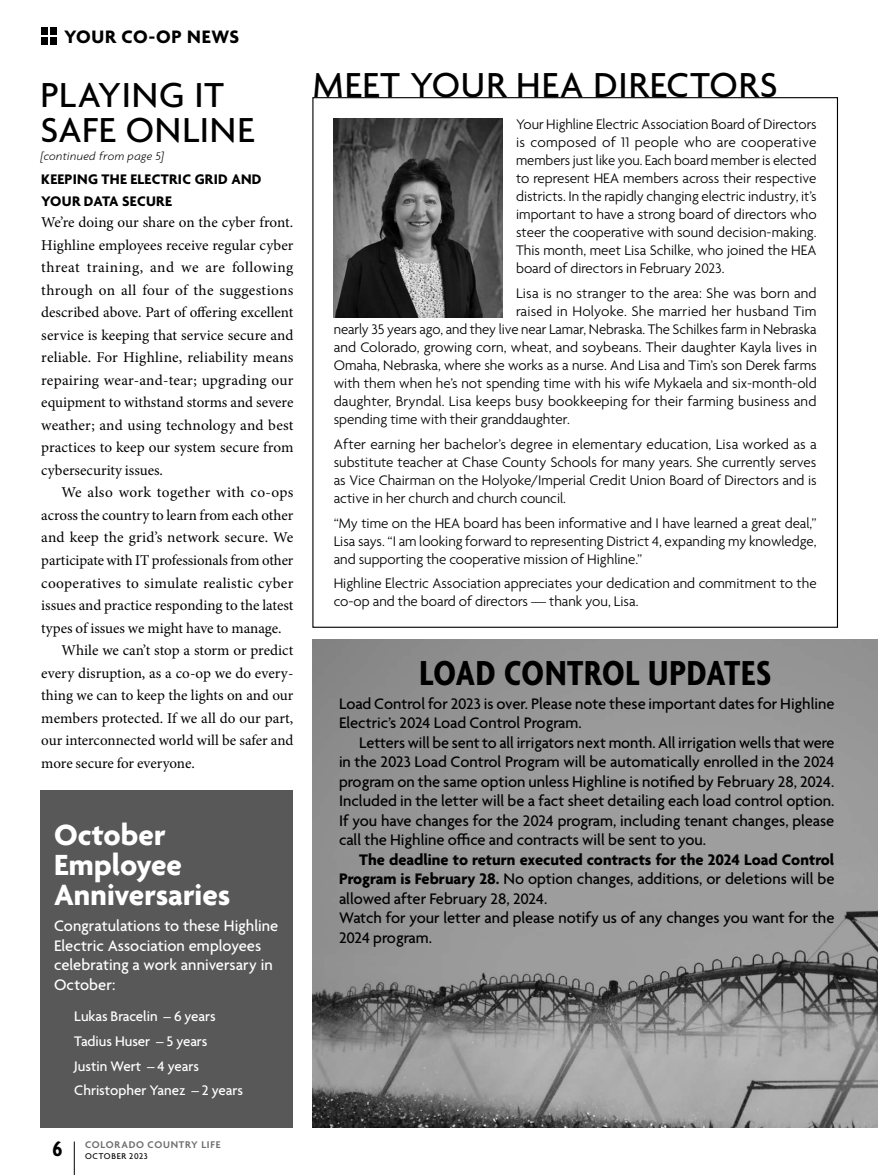
<style>
.page{position:relative;width:878px;height:1175px;background:#fff}
.page>*{position:absolute;margin:0;border:0;box-sizing:border-box;transform-origin:0 0}
.t1{font:500 37.5px/34.5px "Agenda";letter-spacing:.025em;color:#000}
.t2{font:700 condensed 37.5px "Agenda";letter-spacing:.02em;color:#000}
.t3{font:700 31.5px/30px "Agenda";color:#fff}
.t4{font:700 19.5px "Agenda";letter-spacing:.03em;color:#000}
.t5{font:500 16.5px/19.5px "Agenda";color:#000}
.t6{font:500 16.5px/19.5px "Agenda";letter-spacing:.005em;color:#fff}
.t7{font:300 15px/18px "Agenda";color:#000;text-align:justify}
.t8{font:15px/22.5px "Minion Pro";color:#000;text-align:justify}
.t9{font:500 15px/24.8px "Agenda";color:#fff}
.t10{font:15px "Minion Pro";letter-spacing:.02em;color:#000}
.t11{font:700 15px/22.5px "Agenda";letter-spacing:.02em;color:#000}
.t12{font:italic 300 12px "Agenda";letter-spacing:.03em;color:#000}
.t13{font:600 10.5px "Agenda";letter-spacing:.07em;color:#6d6d6d}
.t14{font:500 9px "Agenda";letter-spacing:.075em;color:#000}
.s1{font-weight:700;font-stretch:condensed;font-size:22.5px;color:#000}
.s2{font-weight:700}
</style>
<div class="page">
<div style="left:40px;top:790px;width:253px;height:337px;background:#585858"></div>
<img style="left:334px;top:118px;width:168px;height:199px">
<img style="left:313px;top:640px;width:565px;height:487px">
<hr style="left:74px;top:1141px;width:1px;height:33px;background:#000">
<div style="left:50px;top:37px;width:7px;height:7px;background:#000"></div>
<div style="left:50px;top:28px;width:7px;height:7px;background:#000"></div>
<div style="left:41px;top:37px;width:7px;height:7px;background:#000"></div>
<div style="left:41px;top:28px;width:7px;height:7px;background:#000"></div>
<h3 class="t4" style="left:64px;top:26px;width:176px">YOUR CO-OP NEWS</h3>
<h1 class="t1" style="left:40px;top:80px;width:215px">PLAYING IT<br>SAFE ONLINE</h1>
<p class="t12" style="left:40px;top:149px;width:125px">[continued from page 5]</p>
<p class="t11" style="left:41px;top:169px;width:222px">KEEPING THE ELECTRIC GRID AND<br>YOUR DATA SECURE</p>
<p class="t8" style="left:41px;top:211px;width:254px">We’re doing our share on the cyber front.<br>Highline employees receive regular cyber threat training, and we are following through on all four of the suggestions described above. Part of offering excellent service is keeping that service secure and reliable. For Highline, reliability means repairing wear-and-tear; upgrading our equipment to withstand storms and severe weather; and using technology and best practices to keep our system secure from cybersecurity issues.</p>
<p class="t10" style="left:62px;top:482px;width:233px">We also work together with co-ops</p>
<p class="t8" style="left:41px;top:504px;width:254px">across the country to learn from each other</p>
<p class="t8" style="left:41px;top:526px;width:254px">and keep the grid’s network secure. We</p>
<p class="t8" style="left:41px;top:549px;width:254px">participate with IT professionals from other</p>
<p class="t10" style="left:41px;top:572px;width:253px">cooperatives to simulate realistic cyber</p>
<p class="t8" style="left:41px;top:594px;width:254px">issues and practice responding to the latest</p>
<p class="t8" style="left:41px;top:616px;width:242px">types of issues we might have to manage.</p>
<p class="t8" style="left:62px;top:639px;width:233px">While we can’t stop a storm or predict</p>
<p class="t8" style="left:41px;top:661px;width:254px">every disruption, as a co-op we do every-</p>
<p class="t8" style="left:41px;top:684px;width:254px">thing we can to keep the lights on and our</p>
<p class="t8" style="left:41px;top:706px;width:253px">members protected. If we all do our part,</p>
<p class="t8" style="left:41px;top:729px;width:254px">our interconnected world will be safer and</p>
<p class="t8" style="left:41px;top:751px;width:155px">more secure for everyone.</p>
<h2 class="t3" style="left:54px;top:821px;width:178px">October<br>Employee<br>Anniversaries</h2>
<p class="t6" style="left:54px;top:917px;width:226px">Congratulations to these Highline<br>Electric Association employees celebrating a work anniversary in<br>October:</p>
<p class="t9" style="left:74px;top:1005px;width:170px">Lukas Bracelin – 6 years<br>Tadius Huser – 5 years<br>Justin Wert – 4 years<br>Christopher Yanez – 2 years</p>
<p class="t13" style="left:52px;top:1139px;width:169px"><span class="s1">6</span> COLORADO COUNTRY LIFE</p>
<p class="t14" style="left:85px;top:1151px;width:64px">OCTOBER 2023</p>
<h1 class="t1" style="left:313px;top:70px;width:466px">MEET YOUR HEA DIRECTORS</h1>
<p class="t7" style="left:516px;top:116px;width:302px">Your Highline Electric Association Board of Directors is composed of 11 people who are cooperative members just like you. Each board member is elected to represent HEA members across their respective districts. In the rapidly changing electric industry, it’s important to have a strong board of directors who steer the cooperative with sound decision-making.<br>This month, meet Lisa Schilke, who joined the HEA board of directors in February 2023.</p>
<p class="t7" style="left:516px;top:285px;width:302px">Lisa is no stranger to the area: She was born and</p>
<p class="t7" style="left:516px;top:303px;width:302px">raised in Holyoke. She married her husband Tim</p>
<p class="t7" style="left:334px;top:321px;width:484px">nearly 35 years ago, and they live near Lamar, Nebraska. The Schilkes farm in Nebraska</p>
<p class="t7" style="left:334px;top:339px;width:484px">and Colorado, growing corn, wheat, and soybeans. Their daughter Kayla lives in</p>
<p class="t7" style="left:334px;top:357px;width:484px">Omaha, Nebraska, where she works as a nurse. And Lisa and Tim’s son Derek farms</p>
<p class="t7" style="left:334px;top:375px;width:484px">with them when he’s not spending time with his wife Mykaela and six-month-old</p>
<p class="t7" style="left:334px;top:393px;width:484px">daughter, Bryndal. Lisa keeps busy bookkeeping for their farming business and</p>
<p class="t7" style="left:334px;top:411px;width:237px">spending time with their granddaughter.</p>
<p class="t7" style="left:334px;top:436px;width:484px">After earning her bachelor’s degree in elementary education, Lisa worked as a substitute teacher at Chase County Schools for many years. She currently serves as Vice Chairman on the Holyoke/Imperial Credit Union Board of Directors and is active in her church and church council.</p>
<p class="t7" style="left:334px;top:515px;width:484px">“My time on the HEA board has been informative and I have learned a great deal,” Lisa says. “I am looking forward to representing District 4, expanding my knowledge, and supporting the cooperative mission of Highline.”</p>
<p class="t7" style="left:334px;top:575px;width:484px">Highline Electric Association appreciates your dedication and commitment to the co-op and the board of directors — thank you, Lisa.</p>
<h1 class="t2" style="left:419px;top:653px;width:353px">LOAD CONTROL UPDATES</h1>
<p class="t5" style="left:339px;top:695px;width:497px">Load Control for 2023 is over. Please note these important dates for Highline<br>Electric’s 2024 Load Control Program.</p>
<p class="t5" style="left:339px;top:734px;width:497px;text-align:justify;text-indent:20px">Letters will be sent to all irrigators next month. All irrigation wells that were in the 2023 Load Control Program will be automatically enrolled in the 2024 program on the same option unless Highline is notified by February 28, 2024.<br>Included in the letter will be a fact sheet detailing each load control option.<br>If you have changes for the 2024 program, including tenant changes, please call the Highline office and contracts will be sent to you.</p>
<p class="t5" style="left:339px;top:851px;width:497px;text-indent:20px"><span class="s2">The deadline to return executed contracts for the 2024 Load Control Program is February 28.</span> No option changes, additions, or deletions will be allowed after February 28, 2024.<br>Watch for your letter and please notify us of any changes you want for the 2024 program.</p>
</div>
